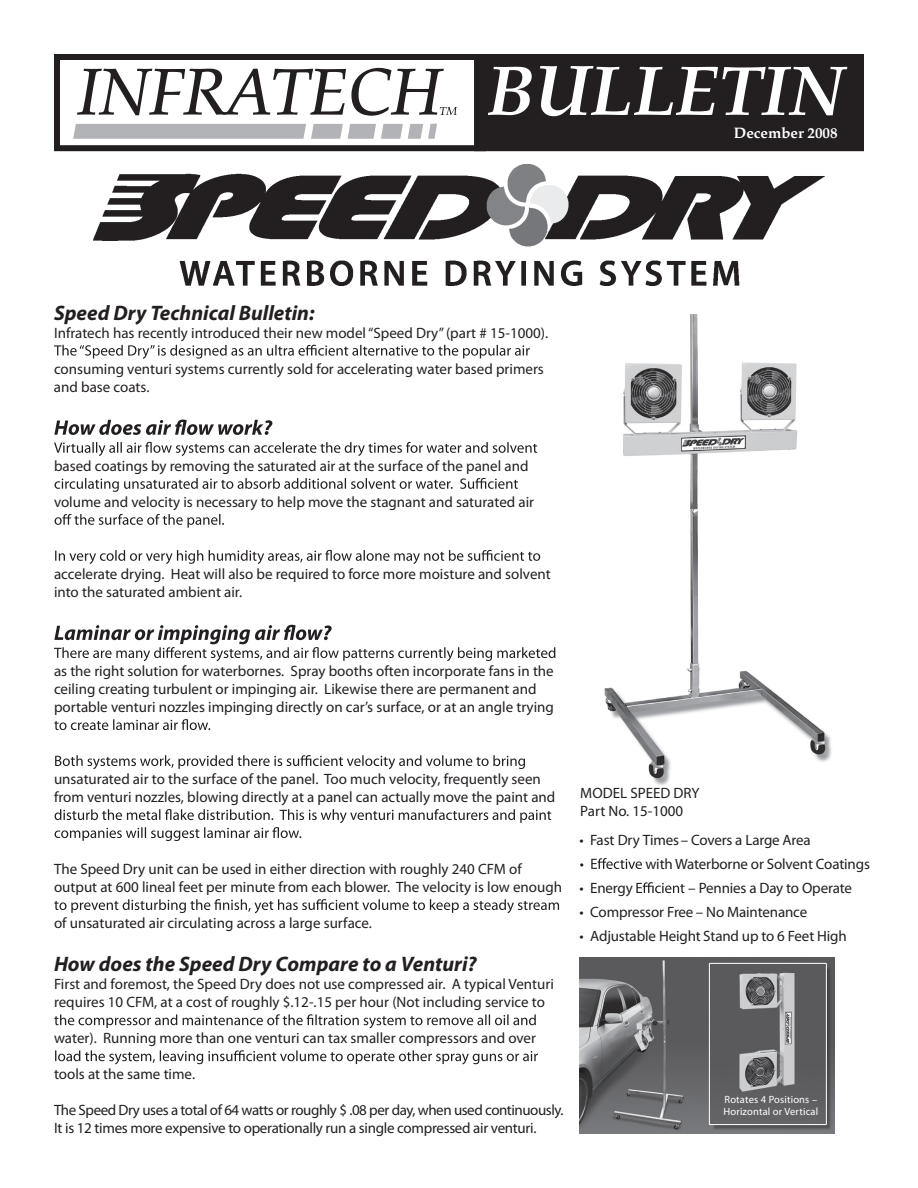
<style>
.page{position:relative;width:918px;height:1188px;background:#fff}
.page>*{position:absolute;margin:0;border:0;box-sizing:border-box;transform-origin:0 0}
.t1{font:italic 700 70.5px "Palatino";color:#fff}
.t2{font:italic 700 21px "Myriad Pro";color:#231f20}
.t3{font:15px/18px "Myriad Pro";color:#231f20}
.t4{font:15px/18px "Myriad Pro";letter-spacing:-.03em;color:#231f20}
.t5{font:700 15px "Palatino";color:#fff}
.t6{font:10.5px/12.6px "Myriad Pro";letter-spacing:.015em;color:#fff}
</style>
<div class="page">
<svg style="left:54px;top:345px;width:476px;height:14px"></svg>
<svg style="left:54px;top:420px;width:218px;height:15px"></svg>
<svg style="left:54px;top:442px;width:483px;height:14px"></svg>
<svg style="left:55px;top:478px;width:463px;height:14px"></svg>
<svg style="left:55px;top:514px;width:169px;height:14px"></svg>
<svg style="left:55px;top:550px;width:485px;height:14px"></svg>
<svg style="left:54px;top:625px;width:501px;height:36px"></svg>
<svg style="left:54px;top:719px;width:156px;height:11px"></svg>
<svg style="left:55px;top:755px;width:470px;height:14px"></svg>
<svg style="left:55px;top:809px;width:496px;height:32px"></svg>
<svg style="left:54px;top:899px;width:505px;height:14px"></svg>
<svg style="left:54px;top:1014px;width:482px;height:14px"></svg>
<svg style="left:55px;top:1050px;width:483px;height:14px"></svg>
<img style="left:93px;top:164px;width:732px;height:121px">
<svg style="left:73px;top:124px;width:364px;height:15px;background:#bbbcbf"></svg>
<svg style="left:77px;top:68px;width:380px;height:48px"></svg>
<div style="left:477px;top:57px;width:384px;height:91px;background:#231f20"></div>
<div style="left:474px;top:54px;width:390px;height:97px;border:6px solid #231f20"></div>
<div style="left:54px;top:54px;width:432px;height:97px;border:6px solid #231f20"></div>
<img style="left:604px;top:314px;width:228px;height:472px">
<img style="left:580px;top:957px;width:255px;height:177px">
<svg style="left:580px;top:858px;width:62px;height:11px"></svg>
<svg style="left:636px;top:882px;width:49px;height:11px"></svg>
<h1 class="t1" style="left:487px;top:35px;width:358px">BULLETIN</h1>
<p class="t5" style="left:734px;top:120px;width:105px">December 2008</p>
<h2 class="t2" style="left:54px;top:299px;width:262px">Speed Dry Technical Bulletin:</h2>
<p class="t3" style="left:54px;top:323px;width:496px">Infratech has recently introduced their new model“Speed Dry” (part # 15-1000).</p>
<p class="t3" style="left:54px;top:359px;width:491px">consuming venturi systems currently sold for accelerating water based primers and base coats.</p>
<p class="t3" style="left:54px;top:456px;width:476px">based coatings by removing the saturated air at the surface of the panel and</p>
<p class="t3" style="left:54px;top:492px;width:482px">volume and velocity is necessary to help move the stagnant and saturated air</p>
<p class="t3" style="left:54px;top:564px;width:498px">accelerate drying. Heat will also be required to force more moisture and solvent into the saturated ambient air.</p>
<p class="t3" style="left:54px;top:662px;width:501px">as the right solution for waterbornes. Spray booths often incorporate fans in the ceiling creating turbulent or impinging air. Likewise there are permanent and portable venturi nozzles impinging directly on car’s surface, or at an angle trying</p>
<p class="t3" style="left:54px;top:770px;width:503px">unsaturated air to the surface of the panel. Too much velocity, frequently seen from venturi nozzles, blowing directly at a panel can actually move the paint and</p>
<p class="t3" style="left:54px;top:860px;width:510px">The Speed Dry unit can be used in either direction with roughly 240 CFM of output at 600 lineal feet per minute from each blower. The velocity is low enough</p>
<p class="t3" style="left:54px;top:914px;width:319px">of unsaturated air circulating across a large surface.</p>
<h2 class="t2" style="left:54px;top:950px;width:424px">How does the Speed Dry Compare to a Venturi?</h2>
<p class="t3" style="left:54px;top:975px;width:501px">First and foremost, the Speed Dry does not use compressed air. A typical Venturi requires 10 CFM, at a cost of roughly $.12-.15 per hour (Not including service to</p>
<p class="t3" style="left:54px;top:1029px;width:484px">water). Running more than one venturi can tax smaller compressors and over</p>
<p class="t3" style="left:54px;top:1065px;width:143px">tools at the same time.</p>
<p class="t4" style="left:54px;top:1101px;width:511px">The Speed Dry uses a total of 64 watts or roughly $ .08 per day, when used continuously.<br>It is 12 times more expensive to operationally run a single compressed air venturi.</p>
<p class="t3" style="left:580px;top:784px;width:121px">MODEL SPEED DRY<br>Part No. 15-1000</p>
<p class="t3" style="left:645px;top:828px;width:226px;line-height:24px;text-indent:-66px">• Fast Dry Times– Covers a Large Area<br>with Waterborne or Solvent Coatings</p>
<p class="t3" style="left:580px;top:879px;width:55px">• Energy</p>
<p class="t3" style="left:688px;top:879px;width:165px">– Pennies a Day to Operate</p>
<p class="t3" style="left:580px;top:903px;width:229px">• Compressor Free – No Maintenance</p>
<p class="t3" style="left:580px;top:927px;width:269px">• Adjustable Height Stand up to 6 Feet High</p>
<p class="t6" style="left:723px;top:1093px;width:96px">Rotates 4 Positions –<br>Horizontal or Vertical</p>
</div>
